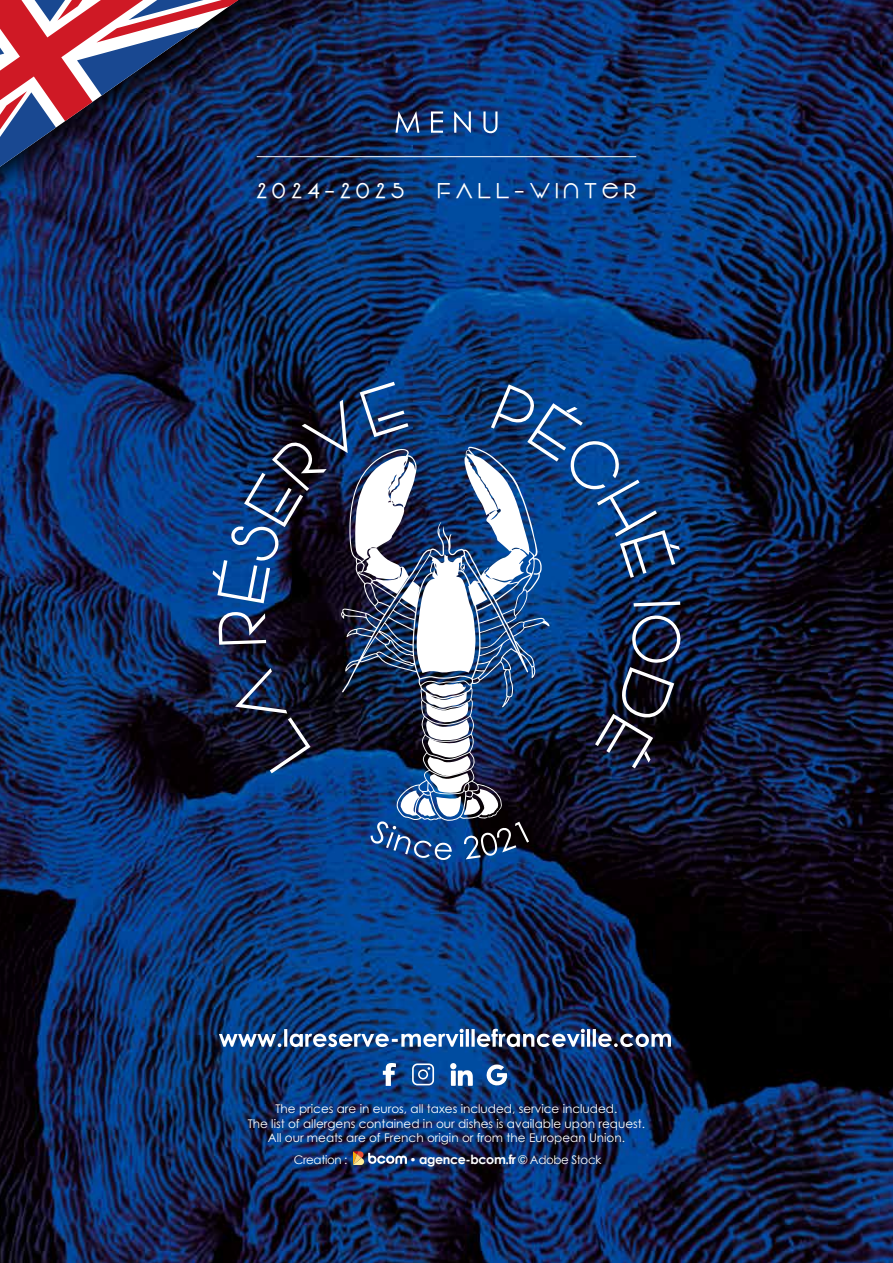
<style>
.page{position:relative;width:893px;height:1263px;background:#fff}
.page>*{position:absolute;margin:0;border:0;box-sizing:border-box;transform-origin:0 0}
.t1{font:700 21px "Vonique 64";letter-spacing:.28em;color:#fff}
.t2{font:700 12.75px "Century Gothic";letter-spacing:-.03em;color:#fff}
.t3{font:12px/14.4px "Century Gothic Pro";color:#fff;text-align:center}
.t4{font:11.85px "Century Gothic";letter-spacing:-.03em;color:#fff}
.s1{font-weight:400;font-size:11.85px}
</style>
<div class="page">
<img style="left:0;top:0;width:893px;height:1263px">
<svg style="left:395px;top:111px;width:102px;height:22px;background:#3e6197"></svg>
<hr style="left:257px;top:156px;width:379px;height:1px;background:#fff">
<img style="left:371px;top:821px;width:158px;height:39px">
<img style="left:341px;top:773px;width:209px;height:48px">
<img style="left:218px;top:382px;width:462px;height:391px">
<svg style="left:213px;top:560px;width:57px;height:43px"></svg>
<svg style="left:632px;top:615px;width:49px;height:48px;background:#3c4967"></svg>
<img style="left:219px;top:1029px;width:452px;height:18px">
<svg style="left:412px;top:1063px;width:22px;height:22px"></svg>
<svg style="left:450px;top:1063px;width:23px;height:23px"></svg>
<svg style="left:483px;top:1064px;width:24px;height:25px"></svg>
<svg style="left:383px;top:1063px;width:13px;height:23px"></svg>
<svg style="left:353px;top:1151px;width:54px;height:14px"></svg>
<svg style="left:0;top:0;width:293px;height:208px;background:#122655"></svg>
<svg style="left:0;top:0;width:239px;height:167px;background:#5e4362"></svg>
<h1 class="t1" style="left:257px;top:178px;width:149px">2024-2025</h1>
<h1 class="t1" style="left:438px;top:178px;width:200px">FALL-WINTER</h1>
<p class="t3" style="left:248px;top:1101px;width:399px">The prices are in euros, all taxes included, service included.<br>The list of allergens contained in our dishes is available upon request.<br>All our meats are of French origin or from the European Union.</p>
<p class="t4" style="left:294px;top:1151px;width:55px">Creation :</p>
<p class="t2" style="left:409px;top:1151px;width:193px"><span class="s1">•</span> agence-bcom.fr <span class="s1">© Adobe Stock</span></p>
</div>
